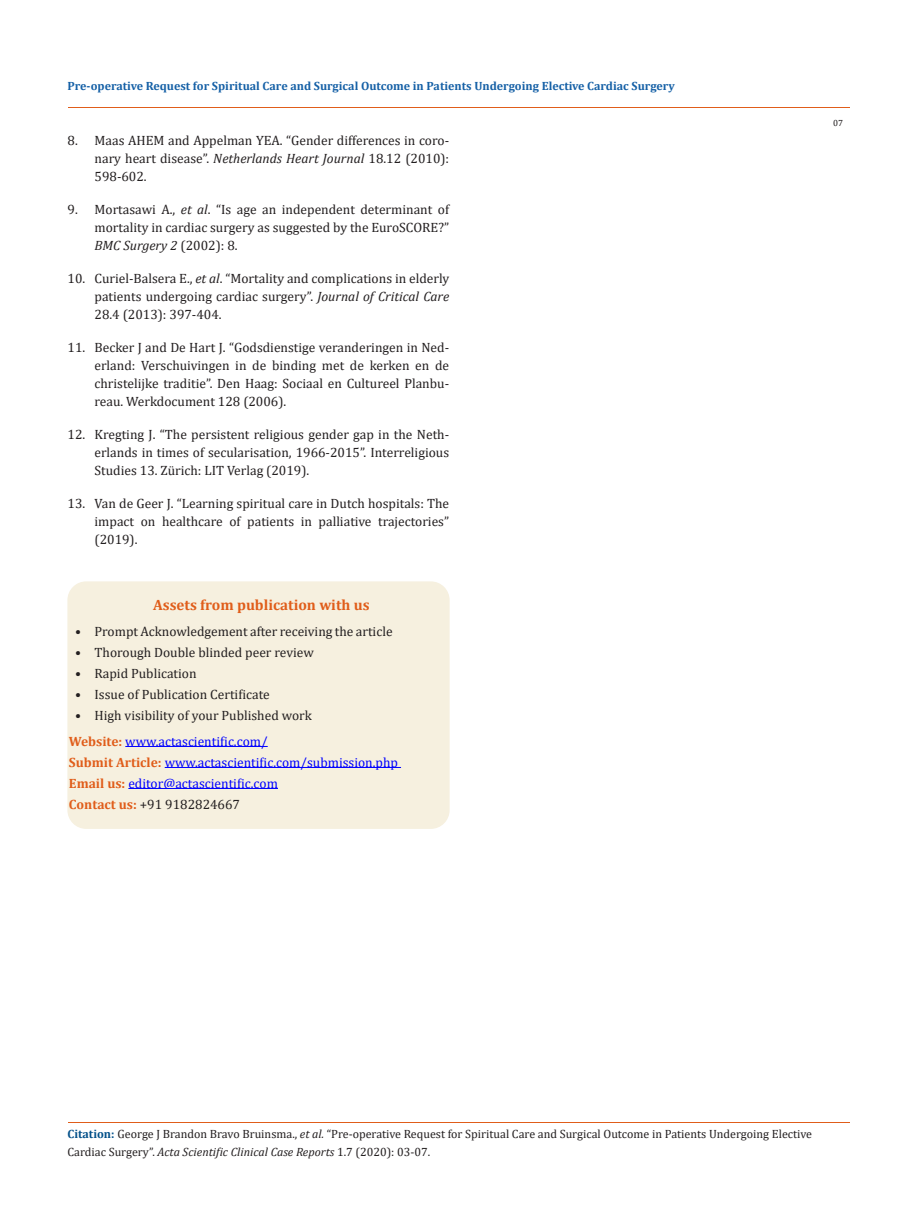
<style>
.page{position:relative;width:917px;height:1224px;background:#fff}
.page>*{position:absolute;margin:0;border:0;box-sizing:border-box;transform-origin:0 0}
.t1{font:700 15px "Cambria";color:#e05d1a}
.t2{font:13.5px/18px "Cambria";color:#231f20;text-align:justify}
.t3{font:13.5px "Cambria";color:#00f}
.t4{font:12px/18px "Cambria";color:#231f20}
.t5{font:700 12px "Cambria";color:#1560a6}
.t6{font:9px "Cambria";color:#231f20}
.s1{font-style:italic}
.s2{font-weight:700;color:#e05d1a}
.s3{font-weight:700;color:#035089}
</style>
<div class="page">
<div style="left:68px;top:582px;width:381px;height:246px;background:#f6f0df;border-radius:18px"></div>
<div style="left:67px;top:581px;width:382px;height:248px;border:2px solid #f6f0df;border-radius:18px"></div>
<hr style="left:125px;top:746px;width:143px;height:1px;background:#00f">
<hr style="left:165px;top:767px;width:236px;height:1px;background:#00f">
<hr style="left:128px;top:788px;width:150px;height:1px;background:#00f">
<hr style="left:68px;top:108px;width:781px;height:1px;background:#e05d1a">
<hr style="left:68px;top:1123px;width:781px;height:1px;background:#e05d1a">
<p class="t5" style="left:68px;top:78px;width:609px">Pre-operative Request for Spiritual Care and Surgical Outcome in Patients Undergoing Elective Cardiac Surgery</p>
<p class="t2" style="left:94px;top:132px;width:356px;text-indent:-27px">8. Maas AHEM and Appelman YEA. “Gender differences in coro&shy;nary heart disease”. <span class="s1">Netherlands Heart Journal</span> 18.12 (2010):<br>598-602.</p>
<p class="t2" style="left:94px;top:201px;width:356px;text-indent:-27px">9. Mortasawi A., <span class="s1">et al</span>. “Is age an independent determinant of mortality in cardiac surgery as suggested by the EuroSCORE?” <span class="s1">BMC Surgery 2</span> (2002): 8.</p>
<p class="t2" style="left:94px;top:270px;width:356px;text-indent:-27px">10. Curiel-Balsera E., <span class="s1">et al</span>. “Mortality and complications in elderly patients undergoing cardiac surgery”. <span class="s1">Journal of Critical Care </span>28.4 (2013): 397-404.</p>
<p class="t2" style="left:94px;top:339px;width:356px;text-indent:-27px">11. Becker J and De Hart J. “Godsdienstige veranderingen in Ned&shy;erland: Verschuivingen in de binding met de kerken en de christelijke traditie”. Den Haag: Sociaal en Cultureel Planbu&shy;reau. Werkdocument 128 (2006).</p>
<p class="t2" style="left:94px;top:426px;width:356px;text-indent:-27px">12. Kregting J. “The persistent religious gender gap in the Neth&shy;erlands in times of secularisation, 1966-2015”. Interreligious Studies 13. Zürich: LIT Verlag (2019).</p>
<p class="t2" style="left:94px;top:495px;width:356px;text-indent:-27px">13. Van de Geer J. “Learning spiritual care in Dutch hospitals: The impact on healthcare of patients in palliative trajectories” (2019).</p>
<p class="t1" style="left:153px;top:595px;width:218px">Assets from publication with us</p>
<p class="t2" style="left:75px;top:622px;width:319px">• Prompt Acknowledgement after receiving the article</p>
<p class="t2" style="left:75px;top:643px;width:240px">• Thorough Double blinded peer review</p>
<p class="t2" style="left:75px;top:664px;width:123px">• Rapid Publication</p>
<p class="t2" style="left:75px;top:685px;width:196px">• Issue of Publication Certificate</p>
<p class="t2" style="left:75px;top:706px;width:238px">• High visibility of your Published work</p>
<p class="t3" style="left:69px;top:733px;width:200px"><span class="s2">Website:</span> www.actascientific.com/</p>
<p class="t3" style="left:69px;top:754px;width:330px"><span class="s2">Submit Article:</span> www.actascientific.com/submission.php</p>
<p class="t3" style="left:69px;top:775px;width:210px"><span class="s2">Email us:</span> editor@actascientific.com</p>
<p class="t2" style="left:69px;top:795px;width:173px"><span class="s2">Contact us:</span> +91 9182824667</p>
<p class="t6" style="left:833px;top:118px;width:11px">07</p>
<p class="t4" style="left:68px;top:1125px;width:746px"><span class="s3">Citation:</span> George J Brandon Bravo Bruinsma., <span class="s1">et al.</span> “Pre-operative Request for Spiritual Care and Surgical Outcome in Patients Undergoing Elective<br>Cardiac Surgery”. <span class="s1">Acta Scientific Clinical Case Reports</span> 1.7 (2020): 03-07.</p>
</div>
